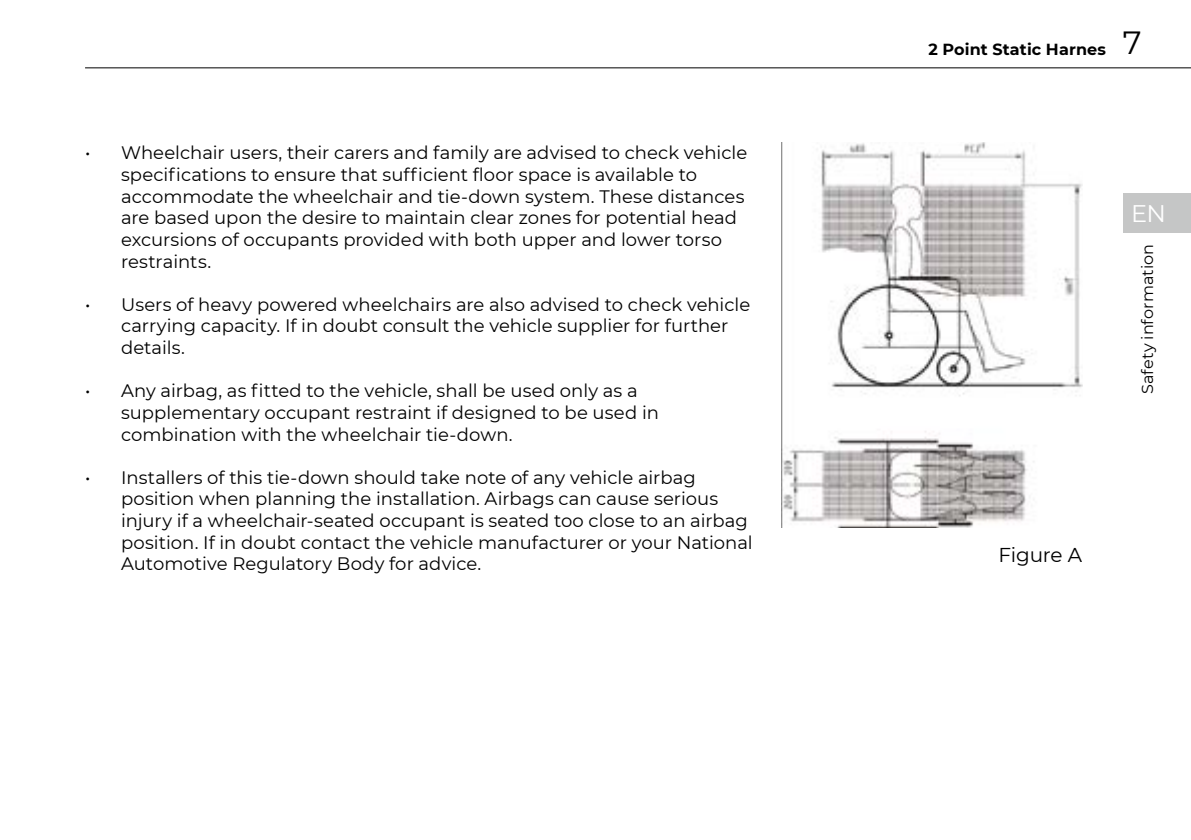
<style>
.page{position:relative;width:1191px;height:840px;background:#fff}
.page>*{position:absolute;margin:0;border:0;box-sizing:border-box;transform-origin:0 0}
.t1{font:24px "Montserrat";color:#fff}
.t2{font:20px "Montserrat";letter-spacing:-.01em;color:#000}
.t3{font:18px/21.6px "Montserrat";color:#000}
.t4{font:700 16px "Montserrat";letter-spacing:.01em;color:#000}
.t5{font:16px "Montserrat";color:#000}
.s1{font-weight:400;font-size:32px}
</style>
<div class="page">
<img style="left:781px;top:143px;width:301px;height:384px">
<div style="left:1123px;top:193px;width:68px;height:39px;background:#c5c6c6"></div>
<hr style="left:85px;top:67px;width:1106px;height:1px;background:#000">
<p class="t3" style="left:121px;top:141px;width:627px;text-indent:-36px">• Wheelchair users, their carers and family are advised to check vehicle specifications to ensure that sufficient floor space is available to accommodate the wheelchair and tie-down system. These distances are based upon the desire to maintain clear zones for potential head excursions of occupants provided with both upper and lower torso restraints.</p>
<p class="t3" style="left:121px;top:293px;width:631px;text-indent:-36px">• Users of heavy powered wheelchairs are also advised to check vehicle carrying capacity. If in doubt consult the vehicle supplier for further details.</p>
<p class="t3" style="left:121px;top:379px;width:539px;text-indent:-36px">• Any airbag, as fitted to the vehicle, shall be used only as a supplementary occupant restraint if designed to be used in combination with the wheelchair tie-down.</p>
<p class="t3" style="left:121px;top:465px;width:633px;text-indent:-36px">• Installers of this tie-down should take note of any vehicle airbag position when planning the installation. Airbags can cause serious injury if a wheelchair-seated occupant is seated too close to an airbag position. If in doubt contact the vehicle manufacturer or your National Automotive Regulatory Body for advice.</p>
<p class="t4" style="left:928px;top:38px;width:215px">2 Point Static Harnes <span class="s1">7</span></p>
<h1 class="t1" style="left:1131px;top:196px;width:36px">EN</h1>
<p class="t5" style="left:1136px;top:394px;width:151px;rotate:-90deg">Safety information</p>
<p class="t2" style="left:998px;top:541px;width:85px">Figure A</p>
</div>
